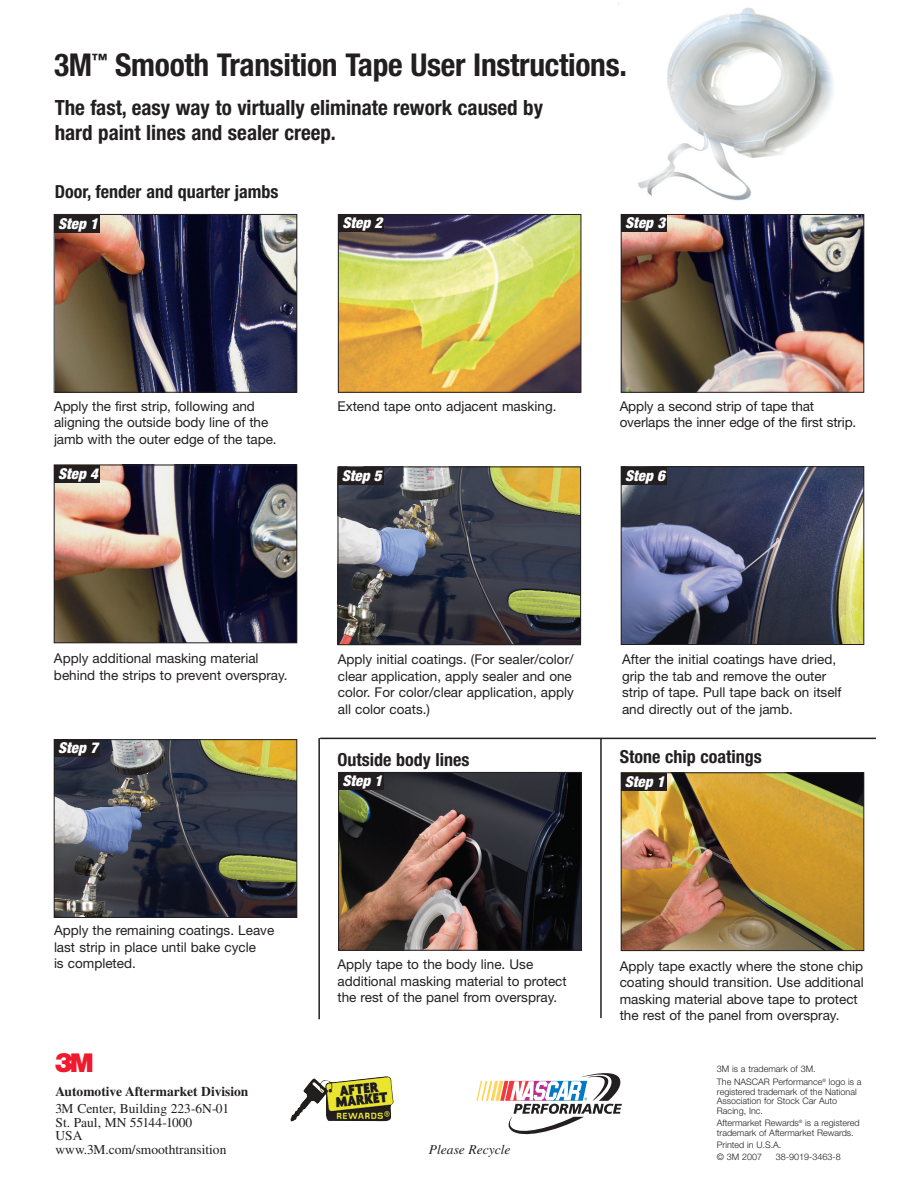
<style>
.page{position:relative;width:918px;height:1188px;background:#fff}
.page>*{position:absolute;margin:0;border:0;box-sizing:border-box;transform-origin:0 0}
.t1{font:700 condensed 31.5px "Helvetica Neue";letter-spacing:-.01em;color:#231f20}
.t2{font:27px "Logo 3 M Font";color:#ee1a2e}
.t3{font:700 condensed 21px/25.2px "Helvetica Neue";color:#231f20}
.t4{font:700 condensed 18px "Helvetica Neue";color:#231f20}
.t5{font:italic 900 condensed 15px "Helvetica Neue";color:#fff}
.t6{font:13.5px/16.5px "Helvetica Neue";color:#231f20}
.t7{font:13.5px/13.5px "Times";color:#231f20}
.t8{font:700 13.5px "Times";color:#231f20}
.t9{font:italic 13.5px "Times";color:#231f20}
.t10{font:300 9px/9.8px "Helvetica Neue";color:#231f20}
</style>
<div class="page">
<img style="left:53px;top:2px;width:823px;height:1133px">
<img style="left:56px;top:216px;width:239px;height:174px">
<div style="left:54px;top:214px;width:243px;height:178px;border:1px solid #231f20"></div>
<img style="left:340px;top:216px;width:239px;height:174px">
<div style="left:338px;top:214px;width:243px;height:178px;border:1px solid #231f20"></div>
<img style="left:623px;top:216px;width:239px;height:174px">
<div style="left:621px;top:214px;width:243px;height:178px;border:1px solid #231f20"></div>
<img style="left:56px;top:467px;width:239px;height:174px">
<div style="left:54px;top:465px;width:243px;height:178px;border:1px solid #231f20"></div>
<img style="left:340px;top:469px;width:239px;height:174px">
<div style="left:338px;top:467px;width:243px;height:178px;border:1px solid #231f20"></div>
<img style="left:623px;top:468px;width:239px;height:175px">
<div style="left:621px;top:466px;width:243px;height:179px;border:1px solid #231f20"></div>
<img style="left:56px;top:741px;width:239px;height:175px">
<div style="left:54px;top:739px;width:243px;height:179px;border:1px solid #231f20"></div>
<div style="left:54px;top:215px;width:46px;height:17px;background:#231f20"></div>
<div style="left:338px;top:214px;width:46px;height:18px;background:#231f20"></div>
<div style="left:621px;top:214px;width:46px;height:18px;background:#231f20"></div>
<div style="left:54px;top:465px;width:46px;height:18px;background:#231f20"></div>
<div style="left:338px;top:467px;width:46px;height:17px;background:#231f20"></div>
<div style="left:621px;top:467px;width:46px;height:18px;background:#231f20"></div>
<div style="left:54px;top:739px;width:46px;height:18px;background:#231f20"></div>
<img style="left:340px;top:774px;width:239px;height:174px">
<div style="left:338px;top:772px;width:243px;height:178px;border:1px solid #231f20"></div>
<img style="left:623px;top:775px;width:239px;height:174px">
<div style="left:621px;top:773px;width:243px;height:178px;border:1px solid #231f20"></div>
<div style="left:338px;top:772px;width:46px;height:18px;background:#231f20"></div>
<div style="left:621px;top:773px;width:45px;height:17px;background:#231f20"></div>
<svg style="left:476px;top:1073px;width:146px;height:61px"></svg>
<img style="left:290px;top:1076px;width:104px;height:46px">
<hr style="left:320px;top:738px;width:556px;height:1px;background:#231f20">
<hr style="left:318px;top:738px;width:2px;height:281px;background:#231f20">
<hr style="left:600px;top:738px;width:2px;height:280px;background:#231f20">
<h1 class="t1" style="left:54px;top:54px;width:574px">3M<sup>™</sup> Smooth Transition Tape User Instructions.</h1>
<h3 class="t3" style="left:55px;top:97px;width:490px">The fast, easy way to virtually eliminate rework caused by hard paint lines and sealer creep.</h3>
<h3 class="t4" style="left:55px;top:186px;width:225px">Door, fender and quarter jambs</h3>
<p class="t5" style="left:58px;top:218px;width:44px">Step 1</p>
<p class="t5" style="left:342px;top:217px;width:44px">Step 2</p>
<p class="t5" style="left:625px;top:218px;width:44px">Step 3</p>
<p class="t6" style="left:54px;top:399px;width:224px">Apply the first strip, following and aligning the outside body line of the jamb with the outer edge of the tape.</p>
<p class="t6" style="left:338px;top:399px;width:221px">Extend tape onto adjacent masking.</p>
<p class="t6" style="left:620px;top:399px;width:238px">Apply a second strip of tape that overlaps the inner edge of the first strip.</p>
<p class="t5" style="left:58px;top:468px;width:44px">Step 4</p>
<p class="t5" style="left:342px;top:470px;width:44px">Step 5</p>
<p class="t5" style="left:625px;top:470px;width:44px">Step 6</p>
<p class="t6" style="left:54px;top:651px;width:235px">Apply additional masking material behind the strips to prevent overspray.</p>
<p class="t6" style="left:338px;top:652px;width:238px">Apply initial coatings. (For sealer/color/ clear application, apply sealer and one color. For color/clear application, apply all color coats.)</p>
<p class="t6" style="left:622px;top:652px;width:221px">After the initial coatings have dried, grip the tab and remove the outer strip of tape. Pull tape back on itself and directly out of the jamb.</p>
<p class="t5" style="left:58px;top:742px;width:44px">Step 7</p>
<p class="t6" style="left:54px;top:924px;width:222px">Apply the remaining coatings. Leave last strip in place until bake cycle<br>is completed.</p>
<h2 class="t2" style="left:56px;top:1049px;width:45px">3</h2>
<p class="t8" style="left:56px;top:1086px;width:194px">Automotive Aftermarket Division</p>
<p class="t7" style="left:56px;top:1103px;width:175px">3M Center, Building 223-6N-01<br>St. Paul, MN 55144-1000<br>USA www.3M.com/smoothtransition</p>
<h3 class="t4" style="left:338px;top:753px;width:134px">Outside body lines</h3>
<h3 class="t4" style="left:620px;top:750px;width:144px">Stone chip coatings</h3>
<p class="t5" style="left:342px;top:775px;width:44px">Step 1</p>
<p class="t5" style="left:625px;top:776px;width:44px">Step 1</p>
<p class="t6" style="left:338px;top:958px;width:231px">Apply tape to the body line. Use additional masking material to protect the rest of the panel from overspray.</p>
<p class="t6" style="left:620px;top:959px;width:245px">Apply tape exactly where the stone chip coating should transition. Use additional masking material above tape to protect the rest of the panel from overspray.</p>
<p class="t9" style="left:429px;top:1144px;width:83px">Please Recycle</p>
<p class="t10" style="left:717px;top:1063px;width:146px;line-height:13px">3M is a trademark of 3M.<br>The NASCAR Performance<sup>®</sup> logo is a</p>
<p class="t10" style="left:717px;top:1087px;width:141px">registered trademark of the National<br>Association for Stock Car Auto<br>Racing, Inc.</p>
<p class="t10" style="left:717px;top:1119px;width:144px">Aftermarket Rewards<sup>®</sup> is a registered trademark of Aftermarket Rewards.</p>
<p class="t10" style="left:717px;top:1140px;width:66px;line-height:12px">Printed in U.S.A. © 3M 2007</p>
<p class="t10" style="left:776px;top:1153px;width:67px">38-9019-3463-8</p>
</div>
